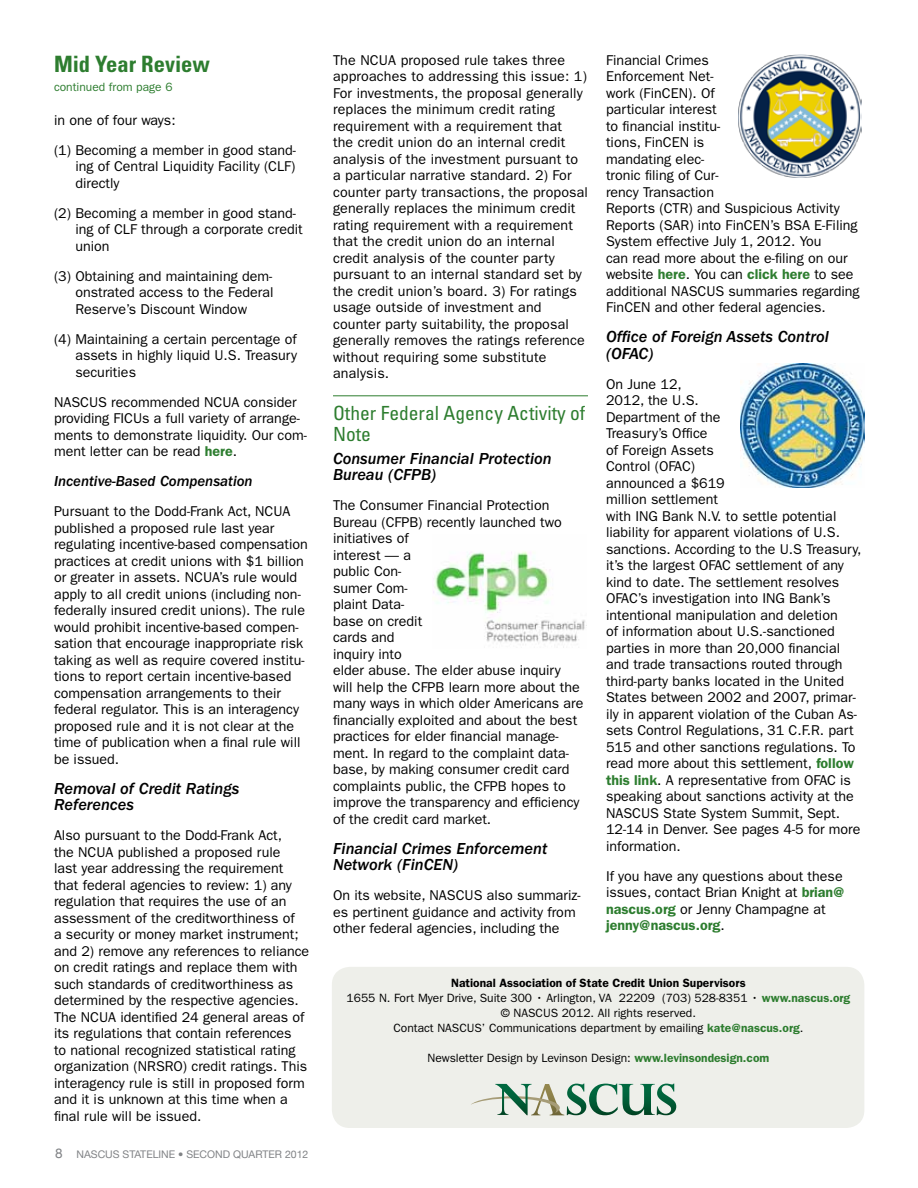
<style>
.page{position:relative;width:918px;height:1188px;background:#fff}
.page>*{position:absolute;margin:0;border:0;box-sizing:border-box;transform-origin:0 0}
.t1{font:700 condensed 22.5px "Univers";color:#2d7d2f}
.t2{font:condensed 19.5px/21px "Univers";color:#2d7d2f}
.t3{font:italic 500 16.5px/16.5px "Franklin Gothic";color:#000}
.t4{font:italic 500 15px "Franklin Gothic";color:#000}
.t5{font:14.25px/16.5px "Franklin Gothic";color:#000}
.t6{font:12px/15px "Franklin Gothic";color:#000;text-align:center}
.t7{font:12px "Franklin Gothic";color:#2d7d2f}
.t8{font:10.5px "Helvetica Neue";color:#808285}
.s1{font-weight:600;color:#2d7d2f}
.s2{font-size:13.5px}
.s3{font-weight:600}
</style>
<div class="page">
<div style="left:332px;top:967px;width:532px;height:161px;background:#eeefea;border-radius:18px"></div>
<svg style="left:471px;top:1083px;width:205px;height:32px"></svg>
<hr style="left:333px;top:395px;width:255px;height:1px;background:#2d7d2f">
<img style="left:433px;top:551px;width:154px;height:97px">
<img style="left:738px;top:55px;width:123px;height:123px">
<img style="left:741px;top:363px;width:124px;height:124px">
<h1 class="t1" style="left:54px;top:50px;width:158px">Mid Year Review</h1>
<p class="t7" style="left:54px;top:80px;width:120px">continued from page 6</p>
<p class="t5" style="left:54px;top:105px;width:243px;line-height:30px">in one of four ways:<br>(1) Becoming a member in good stand-</p>
<p class="t5" style="left:75px;top:158px;width:222px">ing of Central Liquidity Facility (CLF) directly</p>
<p class="t5" style="left:75px;top:205px;width:229px;text-indent:-21px">(2) Becoming a member in good stand&shy;ing of CLF through a corporate credit union</p>
<p class="t5" style="left:75px;top:268px;width:200px;text-align:justify;text-indent:-21px">(3) Obtaining and maintaining dem&shy;onstrated access to the Federal Reserve’s Discount Window</p>
<p class="t5" style="left:75px;top:331px;width:223px;text-align:justify;text-indent:-21px">(4) Maintaining a certain percentage of assets in highly liquid U.S. Treasury securities</p>
<p class="t5" style="left:54px;top:394px;width:255px">NASCUS recommended NCUA consider providing FICUs a full variety of arrange&shy;ments to demonstrate liquidity. Our com&shy;ment letter can be read <span class="s1">here</span>.</p>
<p class="t4" style="left:54px;top:473px;width:200px">Incentive-Based Compensation</p>
<p class="t5" style="left:54px;top:503px;width:255px">Pursuant to the Dodd-Frank Act, NCUA published a proposed rule last year regulating incentive-based compensation practices at credit unions with $1 billion or greater in assets. NCUA’s rule would apply to all credit unions (including non&shy;federally insured credit unions). The rule would prohibit incentive-based compen&shy;sation that encourage inappropriate risk taking as well as require covered institu&shy;tions to report certain incentive-based compensation arrangements to their federal regulator. This is an interagency proposed rule and it is not clear at the time of publication when a final rule will be issued.</p>
<p class="t3" style="left:54px;top:780px;width:187px">Removal of Credit Ratings<br>References</p>
<p class="t5" style="left:54px;top:827px;width:257px">Also pursuant to the Dodd-Frank Act,<br>the NCUA published a proposed rule<br>last year addressing the requirement that federal agencies to review: 1) any regulation that requires the use of an assessment of the creditworthiness of<br>a security or money market instrument; and 2) remove any references to reliance on credit ratings and replace them with such standards of creditworthiness as determined by the respective agencies.<br>The NCUA identified 24 general areas of its regulations that contain references<br>to national recognized statistical rating organization (NRSRO) credit ratings. This interagency rule is still in proposed form and it is unknown at this time when a final rule will be issued.</p>
<p class="t8" style="left:55px;top:1148px;width:255px"><span class="s2">8</span> NASCUS STATELINE • SECOND QUARTER 2012</p>
<p class="t5" style="left:333px;top:52px;width:256px">The NCUA proposed rule takes three approaches to addressing this issue: 1)<br>For investments, the proposal generally replaces the minimum credit rating requirement with a requirement that<br>the credit union do an internal credit analysis of the investment pursuant to a particular narrative standard. 2) For counter party transactions, the proposal generally replaces the minimum credit rating requirement with a requirement that the credit union do an internal credit analysis of the counter party pursuant to an internal standard set by the credit union’s board. 3) For ratings usage outside of investment and counter party suitability, the proposal generally removes the ratings reference without requiring some substitute analysis.</p>
<h2 class="t2" style="left:333px;top:402px;width:254px">Other Federal Agency Activity of<br>Note</h2>
<p class="t3" style="left:333px;top:450px;width:220px">Consumer Financial Protection<br>Bureau (CFPB)</p>
<p class="t5" style="left:333px;top:497px;width:252px">The Consumer Financial Protection<br>Bureau (CFPB) recently launched two initiatives of<br>interest — a<br>public Con-<br>sumer Com-<br>plaint Data-<br>base on credit<br>cards and<br>inquiry into<br>elder abuse. The elder abuse inquiry will help the CFPB learn more about the many ways in which older Americans are financially exploited and about the best practices for elder financial manage&shy;ment. In regard to the complaint data&shy;base, by making consumer credit card complaints public, the CFPB hopes to improve the transparency and efficiency of the credit card market.</p>
<p class="t3" style="left:333px;top:840px;width:216px">Financial Crimes Enforcement<br>Network (FinCEN)</p>
<p class="t5" style="left:333px;top:887px;width:249px">On its website, NASCUS also summariz&shy;es pertinent guidance and activity from other federal agencies, including the</p>
<p class="t5" style="left:606px;top:52px;width:255px">Financial Crimes<br>Enforcement Net-<br>work (FinCEN). Of<br>particular interest<br>to financial institu-<br>tions, FinCEN is<br>mandating elec-<br>tronic filing of Cur-<br>rency Transaction<br>Reports (CTR) and Suspicious Activity<br>Reports (SAR) into FinCEN’s BSA E-Filing<br>System effective July 1, 2012. You<br>can read more about the e-filing on our website <span class="s1">here</span>. You can <span class="s1">click here</span> to see additional NASCUS summaries regarding<br>FinCEN and other federal agencies.</p>
<p class="t3" style="left:606px;top:329px;width:224px">Office of Foreign Assets Control (OFAC)</p>
<p class="t5" style="left:606px;top:376px;width:257px">On June 12,<br>2012, the U.S.<br>Department of the<br>Treasury’s Office<br>of Foreign Assets<br>Control (OFAC)<br>announced a $619<br>million settlement<br>with ING Bank N.V. to settle potential liability for apparent violations of U.S. sanctions. According to the U.S Treasury, it’s the largest OFAC settlement of any kind to date. The settlement resolves<br>OFAC’s investigation into ING Bank’s intentional manipulation and deletion<br>of information about U.S.-sanctioned parties in more than 20,000 financial and trade transactions routed through third-party banks located in the United<br>States between 2002 and 2007, primar&shy;ily in apparent violation of the Cuban As&shy;sets Control Regulations, 31 C.F.R. part<br>515 and other sanctions regulations. To read more about this settlement, <span class="s1">follow this link</span>. A representative from OFAC is speaking about sanctions activity at the<br>NASCUS State System Summit, Sept.<br>12-14 in Denver. See pages 4-5 for more information.</p>
<p class="t5" style="left:606px;top:868px;width:240px">If you have any questions about these issues, contact Brian Knight at <span class="s1">brian@ nascus.org</span> or Jenny Champagne at <span class="s1">jenny@nascus.org</span>.</p>
<p class="t6" style="left:347px;top:976px;width:505px"><span class="s3">National Association of State Credit Union Supervisors<br></span>1655 N. Fort Myer Drive, Suite 300 • Arlington, VA 22209 (703) 528-8351 • <span class="s1">www.nascus.org </span>© NASCUS 2012. All rights reserved.<br>Contact NASCUS’ Communications department by emailing <span class="s1">kate@nascus.org</span>.</p>
<p class="t6" style="left:428px;top:1051px;width:343px">Newsletter Design by Levinson Design: <span class="s1">www.levinsondesign.com</span></p>
</div>
